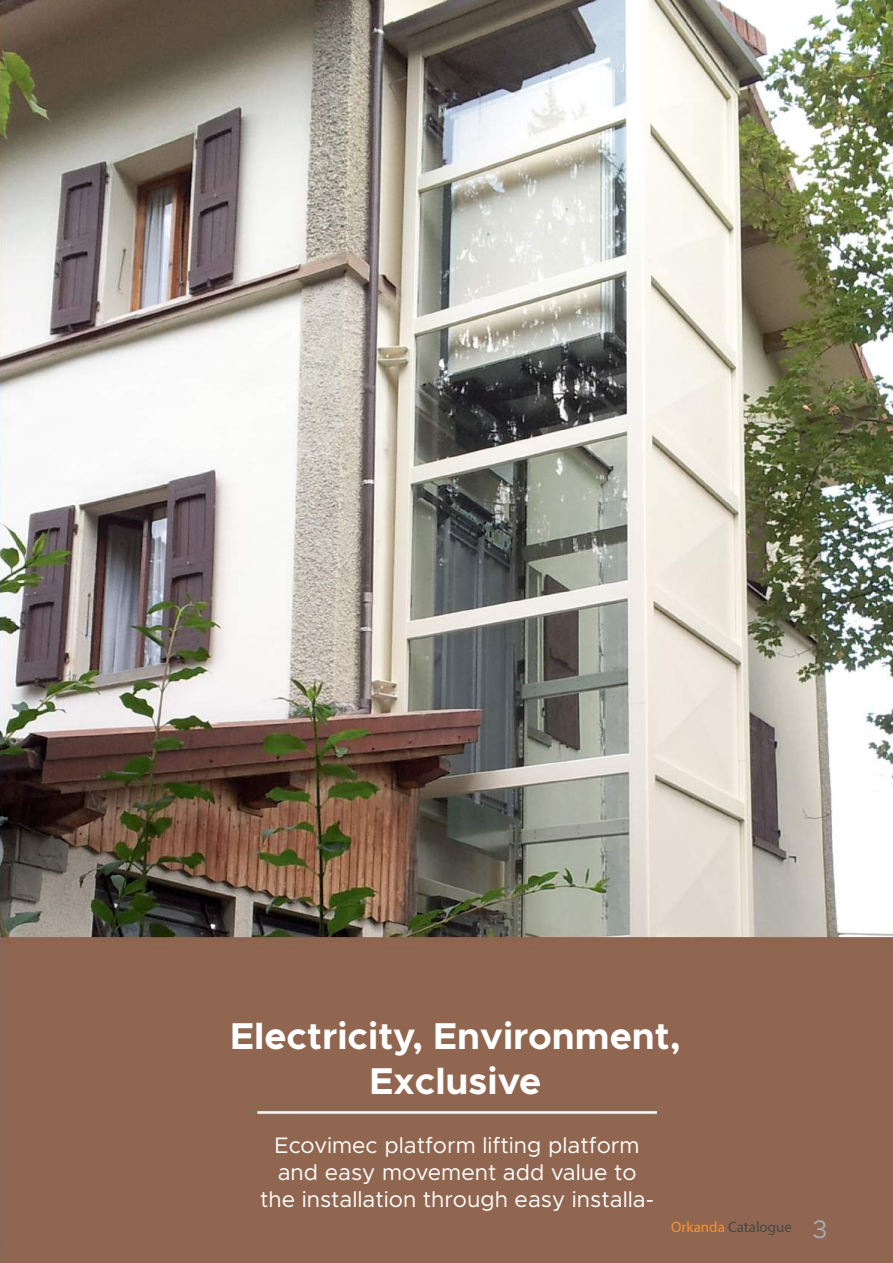
<style>
.page{position:relative;width:893px;height:1263px;background:#fff}
.page>*{position:absolute;margin:0;border:0;box-sizing:border-box;transform-origin:0 0}
.t1{font:700 37.5px/45px "Metropolis";color:#fff;text-align:center}
.t2{font:22.5px/27px "Metropolis";color:#fff;text-align:center}
.t3{font:15px "Myriad Pro";color:#464746}
.s1{color:#f7932e}
.s2{font-family:"Metropolis";font-size:25.5px;color:#a3afb4}
</style>
<div class="page">
<img style="left:0;top:0;width:893px;height:1263px">
<h1 class="t1" style="left:230px;top:1013px;width:452px">Electricity, Environment,<br>Exclusive</h1>
<p class="t2" style="left:260px;top:1132px;width:395px">Ecovimec platform lifting platform and easy movement add value to the installation through easy installa-</p>
<p class="t3" style="left:671px;top:1218px;width:158px"><span class="s1">Orkanda</span> Catalogue <span class="s2">3</span></p>
</div>
